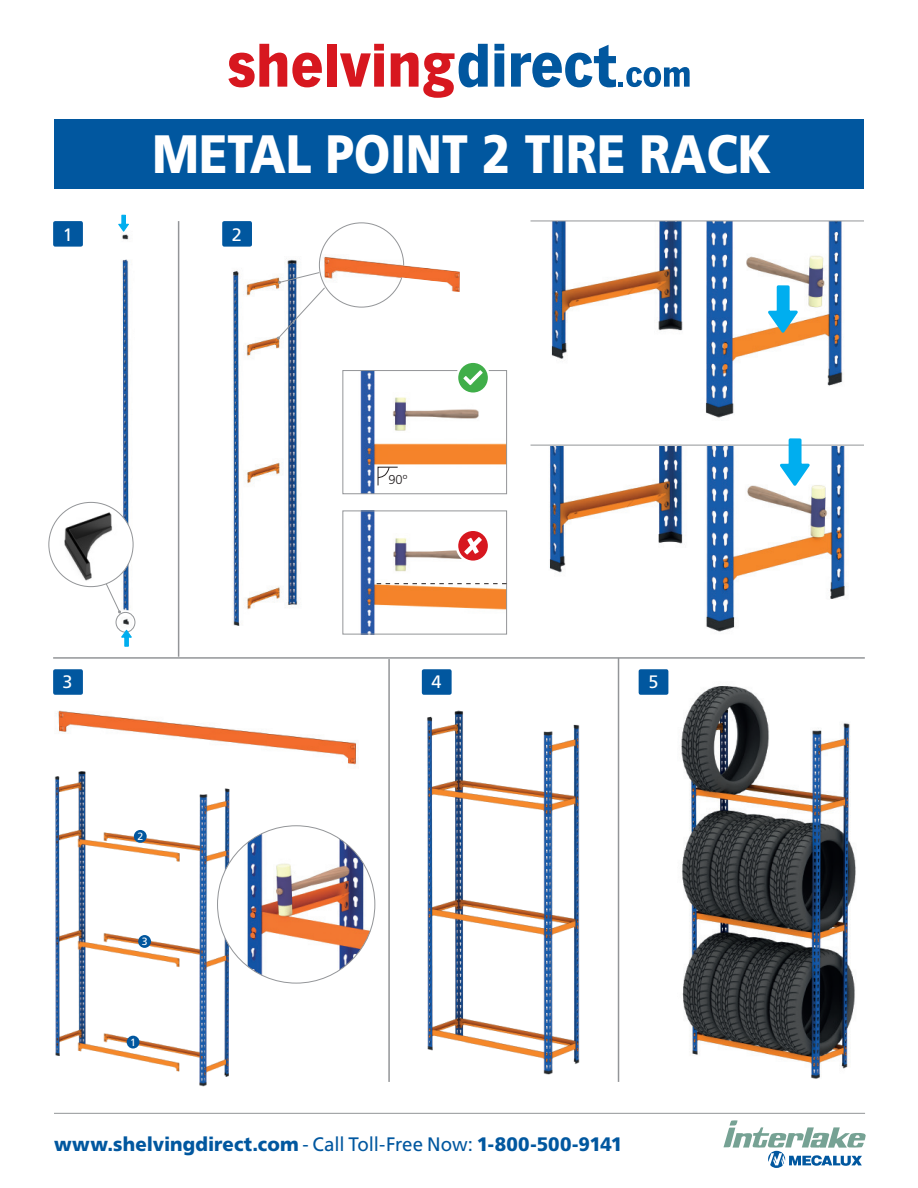
<style>
.page{position:relative;width:918px;height:1188px;background:#fff}
.page>*{position:absolute;margin:0;border:0;box-sizing:border-box;transform-origin:0 0}
.t1{font:900 54px "Frutiger LT Std";color:#fff;scale:.86 1}
.t2{font:900 19.5px "Frutiger LT Std";letter-spacing:.005em;color:#01579f;scale:.96 1}
.t3{font:18px "Frutiger LT Std";color:#fff}
.t4{font:300 12.9px "Frutiger LT Std";color:#231f20}
.t5{font:10.5px "Frutiger LT Std";color:#fff}
.s1{font-weight:400}
</style>
<div class="page">
<div style="left:54px;top:119px;width:810px;height:70px;background:#01579f"></div>
<div style="left:327px;top:44px;width:10px;height:43px;background:#d7171f"></div>
<svg style="left:340px;top:44px;width:44px;height:43px"></svg>
<svg style="left:494px;top:44px;width:10px;height:43px"></svg>
<svg style="left:511px;top:45px;width:179px;height:42px"></svg>
<svg style="left:391px;top:44px;width:97px;height:54px"></svg>
<svg style="left:228px;top:44px;width:94px;height:43px"></svg>
<hr style="left:54px;top:1113px;width:811px;height:1px;background:#939598">
<svg style="left:724px;top:1120px;width:142px;height:48px"></svg>
<img style="left:56px;top:710px;width:301px;height:55px">
<img style="left:54px;top:763px;width:188px;height:324px">
<img style="left:115px;top:234px;width:19px;height:397px">
<img style="left:232px;top:246px;width:66px;height:380px">
<img style="left:551px;top:222px;width:292px;height:196px">
<img style="left:549px;top:446px;width:296px;height:186px">
<img style="left:218px;top:826px;width:157px;height:157px;border-radius:79px">
<div style="left:116px;top:612px;width:19px;height:21px;border:1px solid #939598;border-radius:50%"></div>
<img style="left:360px;top:372px;width:145px;height:120px">
<div style="left:343px;top:370px;width:164px;height:124px;border:1px solid #939598"></div>
<svg style="left:378px;top:467px;width:20px;height:19px"></svg>
<svg style="left:457px;top:362px;width:32px;height:32px"></svg>
<div style="left:456px;top:360px;width:34px;height:35px;border:2px solid #fff;border-radius:50%"></div>
<svg style="left:463px;top:370px;width:20px;height:15px"></svg>
<img style="left:360px;top:513px;width:145px;height:119px">
<svg style="left:457px;top:530px;width:32px;height:32px"></svg>
<div style="left:456px;top:528px;width:34px;height:35px;border:2px solid #fff;border-radius:50%"></div>
<svg style="left:464px;top:537px;width:18px;height:18px"></svg>
<svg style="left:377px;top:583px;width:130px;height:1px"></svg>
<img style="left:427px;top:710px;width:153px;height:365px">
<img style="left:667px;top:681px;width:189px;height:398px">
<hr style="left:618px;top:658px;width:1px;height:424px;background:#939598">
<hr style="left:388px;top:659px;width:2px;height:423px;background:#939598">
<div style="left:639px;top:669px;width:29px;height:26px;background:#01579f;border-radius:2px"></div>
<div style="left:422px;top:669px;width:30px;height:26px;background:#01579f;border-radius:2px"></div>
<div style="left:53px;top:669px;width:30px;height:26px;background:#01579f;border-radius:2px"></div>
<div style="left:53px;top:221px;width:30px;height:26px;background:#01579f;border-radius:2px"></div>
<div style="left:222px;top:221px;width:30px;height:26px;background:#01579f;border-radius:2px"></div>
<hr style="left:178px;top:221px;width:1px;height:436px;background:#939598">
<hr style="left:531px;top:221px;width:333px;height:1px;background:#939598">
<hr style="left:531px;top:445px;width:333px;height:1px;background:#939598">
<hr style="left:53px;top:657px;width:812px;height:2px;background:#939598">
<svg style="left:765px;top:283px;width:37px;height:54px"></svg>
<svg style="left:118px;top:214px;width:11px;height:18px"></svg>
<svg style="left:120px;top:628px;width:13px;height:19px"></svg>
<svg style="left:777px;top:438px;width:37px;height:52px"></svg>
<svg style="left:107px;top:587px;width:14px;height:26px"></svg>
<div style="left:49px;top:502px;width:84px;height:85px;background:#fff;border-radius:50%"></div>
<img style="left:54px;top:502px;width:71px;height:85px">
<img style="left:321px;top:254px;width:83px;height:41px">
<img style="left:324px;top:257px;width:136px;height:35px">
<svg style="left:277px;top:272px;width:49px;height:68px"></svg>
<div style="left:127px;top:1036px;width:13px;height:13px;background:#01579f;border-radius:50%"></div>
<div style="left:134px;top:830px;width:13px;height:13px;background:#01579f;border-radius:50%"></div>
<div style="left:138px;top:935px;width:13px;height:13px;background:#01579f;border-radius:50%"></div>
<h1 class="t1" style="left:153px;top:122px;width:721px">METAL POINT 2 TIRE RACK</h1>
<p class="t3" style="left:63px;top:224px;width:12px">1</p>
<p class="t3" style="left:232px;top:224px;width:12px">2</p>
<p class="t4" style="left:388px;top:472px;width:20px">90º</p>
<p class="t3" style="left:63px;top:671px;width:12px">3</p>
<p class="t3" style="left:431px;top:671px;width:12px">4</p>
<p class="t3" style="left:649px;top:671px;width:12px">5</p>
<p class="t5" style="left:137px;top:830px;width:7px">2</p>
<p class="t5" style="left:142px;top:935px;width:7px">3</p>
<p class="t5" style="left:130px;top:1036px;width:7px">1</p>
<p class="t2" style="left:54px;top:1132px;width:594px">www.shelvingdirect.com <span class="s1">- Call Toll-Free Now:</span> 1-800-500-9141</p>
</div>
